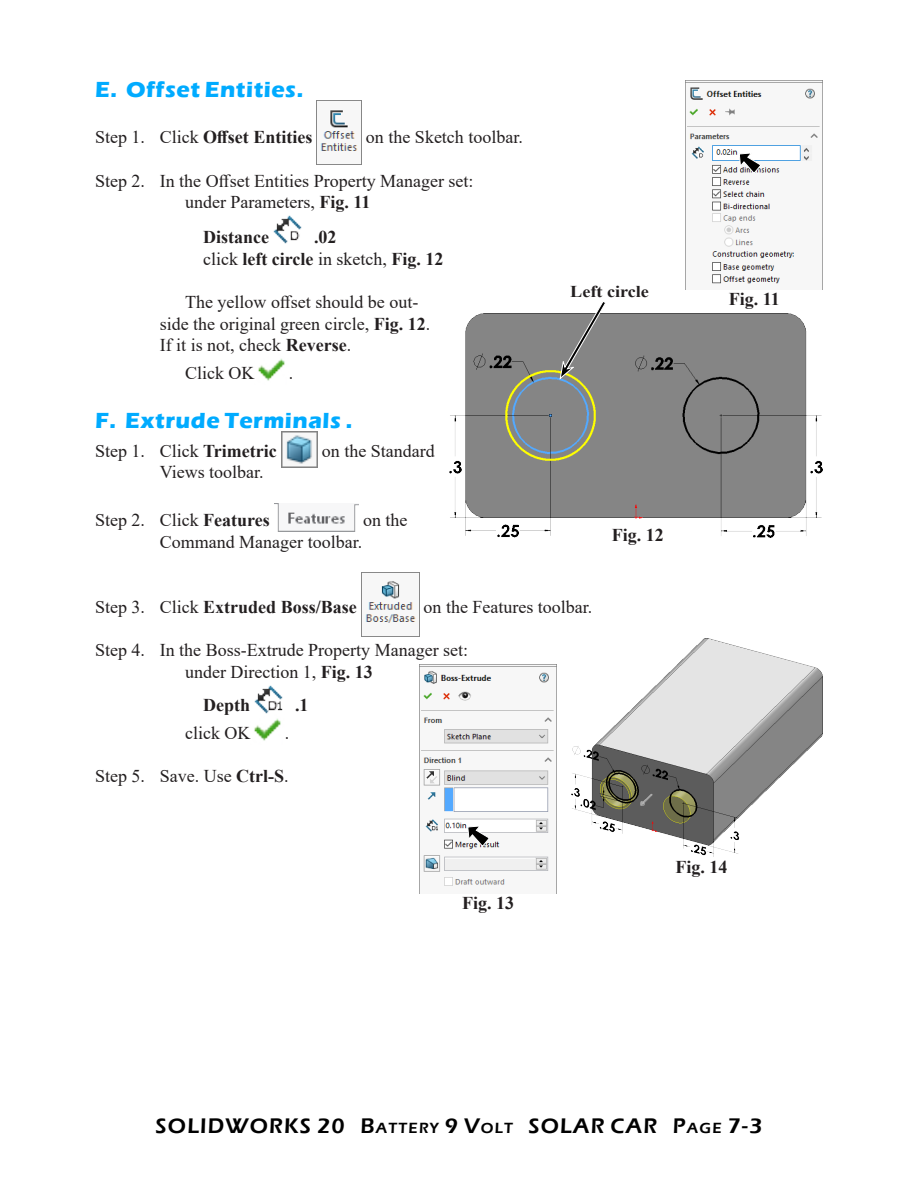
<style>
.page{position:relative;width:918px;height:1188px;background:#fff}
.page>*{position:absolute;margin:0;border:0;box-sizing:border-box;transform-origin:0 0}
.Subhead_1{font:700 22.5px "Eras ITC";letter-spacing:.025em;color:#00abff}
.t1{font:600 21.75px "Eras ITC";letter-spacing:.055em;color:#000}
.Body_text{font:18px/21.6px "Times New Roman";color:#231f20}
.Body_text-2{font:700 18px/21.6px "Times New Roman";color:#231f20;text-align:center}
.Fig_No{font:700 18px "Times New Roman";color:#231f20}
.Coor{font:700 16.5px "Times New Roman";color:#231f20;scale:1.1 1}
.s1{font-weight:400}
.s2{font-weight:700}
.s3{font-size:15.15px}
</style>
<div class="page">
<img style="left:317px;top:100px;width:44px;height:51px">
<img style="left:273px;top:215px;width:29px;height:29px">
<img style="left:258px;top:358px;width:27px;height:23px">
<img style="left:281px;top:431px;width:36px;height:36px">
<img style="left:274px;top:503px;width:85px;height:29px">
<img style="left:361px;top:573px;width:58px;height:64px">
<img style="left:254px;top:685px;width:29px;height:29px">
<img style="left:254px;top:718px;width:27px;height:23px">
<img style="left:449px;top:313px;width:374px;height:225px">
<img style="left:686px;top:81px;width:137px;height:209px">
<svg style="left:739px;top:152px;width:23px;height:22px"></svg>
<svg style="left:559px;top:302px;width:48px;height:77px;background:#949492"></svg>
<img style="left:420px;top:665px;width:137px;height:229px">
<svg style="left:467px;top:825px;width:23px;height:22px"></svg>
<img style="left:572px;top:639px;width:251px;height:218px">
<p class="Subhead_1" style="left:95px;top:76px;width:210px">E. Offset Entities.</p>
<p class="Body_text-2" style="left:95px;top:126px;width:219px"><span class="s1">Step 1. Click</span> Offset Entities</p>
<p class="Body_text" style="left:366px;top:126px;width:158px">on the Sketch toolbar.</p>
<p class="Body_text" style="left:185px;top:169px;width:290px;text-indent:-90px">Step 2. In the Offset Entities Property Manager set: under Parameters, <span class="s2">Fig. 11</span></p>
<p class="Body_text-2" style="left:203px;top:226px;width:67px">Distance</p>
<p class="Body_text-2" style="left:203px;top:226px;width:242px">.02<br><span class="s1">click</span> left circle <span class="s1">in sketch,</span> Fig. 12</p>
<p class="Body_text" style="left:160px;top:291px;width:272px;text-indent:25px">The yellow offset should be out&shy;side the original green circle, <span class="s2">Fig. 12</span>.<br>If it is not, check <span class="s2">Reverse</span>.</p>
<p class="Body_text" style="left:185px;top:362px;width:71px">Click OK</p>
<p class="Body_text" style="left:289px;top:362px;width:6px">.</p>
<p class="Subhead_1" style="left:95px;top:407px;width:259px">F. Extrude Terminals .</p>
<p class="Body_text" style="left:95px;top:439px;width:183px">Step 1. Click <span class="s2">Trimetric</span></p>
<p class="Body_text" style="left:322px;top:439px;width:114px">on the Standard</p>
<p class="Body_text" style="left:160px;top:461px;width:105px">Views toolbar.</p>
<p class="Body_text" style="left:95px;top:509px;width:176px">Step 2. Click <span class="s2">Features</span></p>
<p class="Body_text" style="left:363px;top:509px;width:46px">on the</p>
<p class="Body_text" style="left:160px;top:530px;width:204px">Command Manager toolbar.</p>
<p class="Coor" style="left:570px;top:280px;width:73px">Left circle</p>
<p class="Fig_No" style="left:612px;top:522px;width:54px">Fig. 12</p>
<p class="Body_text-2" style="left:95px;top:596px;width:263px"><span class="s1">Step 3. Click</span> Extruded Boss/Base</p>
<p class="Body_text" style="left:424px;top:595px;width:170px">on the Features toolbar.</p>
<p class="Body_text" style="left:95px;top:639px;width:375px;text-align:center">Step 4. In the Boss-Extrude Property Manager set: under Direction 1, <span class="s2">Fig. 13</span></p>
<p class="Body_text-2" style="left:203px;top:694px;width:48px">Depth</p>
<p class="Body_text-2" style="left:295px;top:694px;width:15px">.1</p>
<p class="Body_text" style="left:185px;top:722px;width:67px">click OK</p>
<p class="Body_text" style="left:285px;top:722px;width:6px">.</p>
<p class="Body_text" style="left:95px;top:765px;width:195px">Step 5. Save. Use <span class="s2">Ctrl-S</span>.</p>
<p class="Fig_No" style="left:729px;top:286px;width:52px">Fig. 11</p>
<p class="Fig_No" style="left:462px;top:890px;width:54px">Fig. 13</p>
<p class="Fig_No" style="left:675px;top:854px;width:54px">Fig. 14</p>
<p class="t1" style="left:156px;top:1114px;width:608px">SOLIDWORKS 20 B<span class="s3">ATTERY</span> 9 V<span class="s3">OLT</span> SOLAR CAR P<span class="s3">AGE</span> 7-3</p>
</div>
